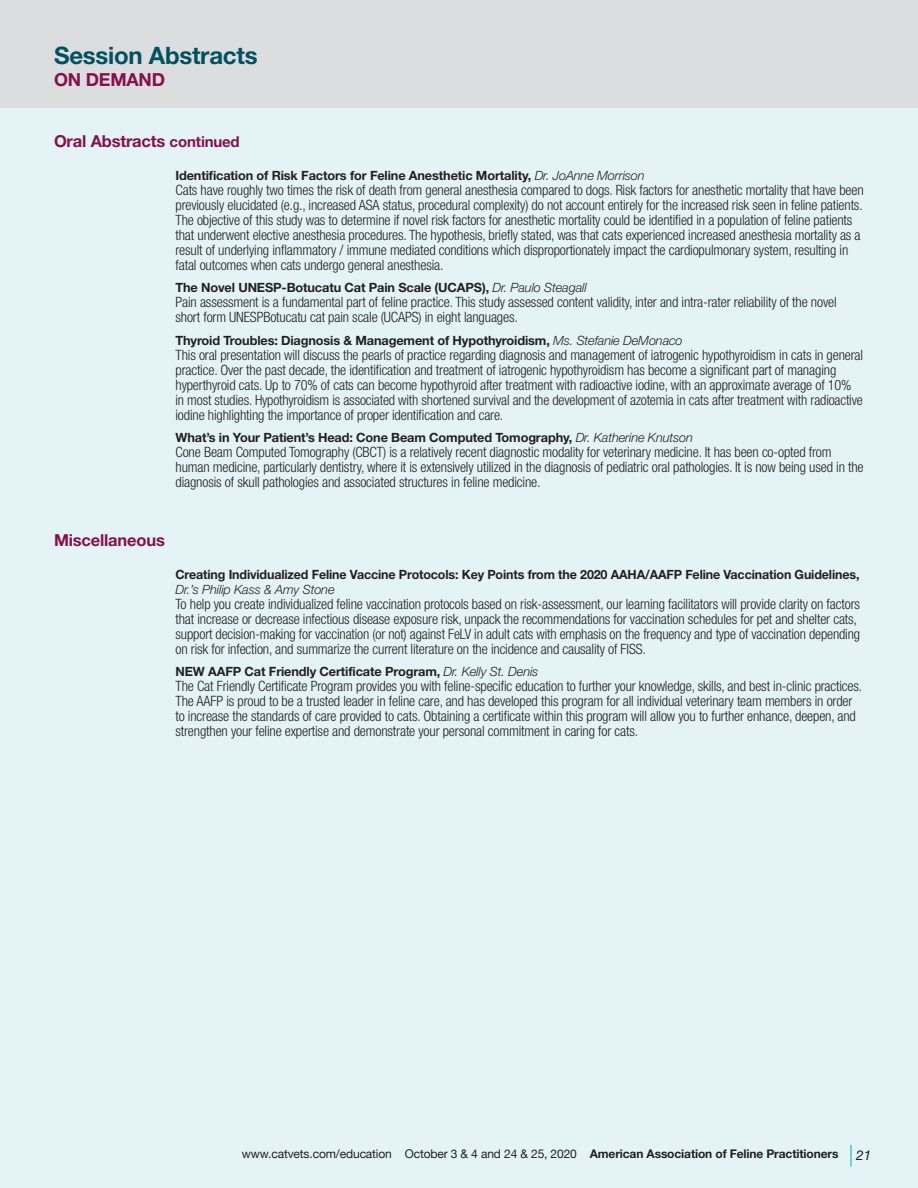
<style>
.page{position:relative;width:918px;height:1188px;background:#fff}
.page>*{position:absolute;margin:0;border:0;box-sizing:border-box;transform-origin:0 0}
.t1{font:700 24px "Helvetica Neue";letter-spacing:-.01em;color:#005260}
.t2{font:700 18px "Helvetica Neue";letter-spacing:-.01em;color:#860f4d}
.t3{font:700 16.5px "Helvetica Neue";letter-spacing:-.01em;color:#860f4d}
.t4{font:300 condensed 14.25px/15px "Helvetica Neue";letter-spacing:-.01em;color:#231f20}
.t5{font:italic 13.5px "Helvetica Neue";color:#231f20}
.t6{font:700 12.75px "Helvetica Neue";letter-spacing:-.01em;color:#231f20}
.t7{font:italic 300 12.75px "Helvetica Neue";letter-spacing:-.01em;color:#231f20}
.t8{font:12px "Helvetica Neue";letter-spacing:-.01em;color:#231f20}
.s1{font-size:15px}
.s2{font-weight:300;font-style:italic}
.s3{font-weight:700}
</style>
<div class="page">
<div style="left:0;top:96px;width:918px;height:1092px;background:#e4f4f6"></div>
<div style="left:0;top:0;width:918px;height:108px;background:#dcdddf"></div>
<hr style="left:850px;top:1145px;width:2px;height:22px;background:#4ec3cf">
<h1 class="t1" style="left:54px;top:47px;width:205px">Session Abstracts</h1>
<p class="t2" style="left:54px;top:73px;width:113px">ON DEMAND</p>
<p class="t3" style="left:54px;top:135px;width:187px">Oral Abstracts <span class="s1">continued</span></p>
<p class="t6" style="left:176px;top:171px;width:471px">Identification of Risk Factors for Feline Anesthetic Mortality, <span class="s2">Dr. JoAnne Morrison</span></p>
<p class="t4" style="left:176px;top:183px;width:690px">Cats have roughly two times the risk of death from general anesthesia compared to dogs. Risk factors for anesthetic mortality that have been previously elucidated (e.g., increased ASA status, procedural complexity) do not account entirely for the increased risk seen in feline patients.<br>The objective of this study was to determine if novel risk factors for anesthetic mortality could be identified in a population of feline patients that underwent elective anesthesia procedures. The hypothesis, briefly stated, was that cats experienced increased anesthesia mortality as a result of underlying inflammatory / immune mediated conditions which disproportionately impact the cardiopulmonary system, resulting in fatal outcomes when cats undergo general anesthesia.</p>
<p class="t6" style="left:176px;top:283px;width:413px">The Novel UNESP-Botucatu Cat Pain Scale (UCAPS), <span class="s2">Dr. Paulo Steagall</span></p>
<p class="t4" style="left:176px;top:296px;width:663px">Pain assessment is a fundamental part of feline practice. This study assessed content validity, inter and intra-rater reliability of the novel short form UNESPBotucatu cat pain scale (UCAPS) in eight languages.</p>
<p class="t6" style="left:176px;top:336px;width:509px">Thyroid Troubles: Diagnosis &amp; Management of Hypothyroidism, <span class="s2">Ms. Stefanie DeMonaco</span></p>
<p class="t4" style="left:175px;top:348px;width:689px">This oral presentation will discuss the pearls of practice regarding diagnosis and management of iatrogenic hypothyroidism in cats in general practice. Over the past decade, the identification and treatment of iatrogenic hypothyroidism has become a significant part of managing hyperthyroid cats. Up to 70% of cats can become hypothyroid after treatment with radioactive iodine, with an approximate average of 10% in most studies. Hypothyroidism is associated with shortened survival and the development of azotemia in cats after treatment with radioactive iodine highlighting the importance of proper identification and care.</p>
<p class="t6" style="left:176px;top:433px;width:519px">What’s in Your Patient’s Head: Cone Beam Computed Tomography, <span class="s2">Dr. Katherine Knutson</span></p>
<p class="t4" style="left:175px;top:446px;width:690px">Cone Beam Computed Tomography (CBCT) is a relatively recent diagnostic modality for veterinary medicine. It has been co-opted from human medicine, particularly dentistry, where it is extensively utilized in the diagnosis of pediatric oral pathologies. It is now being used in the diagnosis of skull pathologies and associated structures in feline medicine.</p>
<p class="t3" style="left:54px;top:534px;width:112px">Miscellaneous</p>
<p class="t6" style="left:176px;top:570px;width:685px">Creating Individualized Feline Vaccine Protocols: Key Points from the 2020 AAHA/AAFP Feline Vaccination Guidelines,</p>
<p class="t7" style="left:176px;top:585px;width:161px">Dr.’s Philip Kass &amp; Amy Stone</p>
<p class="t4" style="left:175px;top:597px;width:686px">To help you create individualized feline vaccination protocols based on risk-assessment, our learning facilitators will provide clarity on factors that increase or decrease infectious disease exposure risk, unpack the recommendations for vaccination schedules for pet and shelter cats, support decision-making for vaccination (or not) against FeLV in adult cats with emphasis on the frequency and type of vaccination depending on risk for infection, and summarize the current literature on the incidence and causality of FISS.</p>
<p class="t6" style="left:176px;top:667px;width:364px">NEW AAFP Cat Friendly Certificate Program, <span class="s2">Dr. Kelly St. Denis</span></p>
<p class="t4" style="left:175px;top:680px;width:688px">The Cat Friendly Certificate Program provides you with feline-specific education to further your knowledge, skills, and best in-clinic practices.<br>The AAFP is proud to be a trusted leader in feline care, and has developed this program for all individual veterinary team members in order to increase the standards of care provided to cats. Obtaining a certificate within this program will allow you to further enhance, deepen, and strengthen your feline expertise and demonstrate your personal commitment in caring for cats.</p>
<p class="t8" style="left:242px;top:1147px;width:598px">www.catvets.com/education October 3 &amp; 4 and 24 &amp; 25, 2020 <span class="s3">American Association of Feline Practitioners</span></p>
<p class="t5" style="left:856px;top:1150px;width:16px">21</p>
</div>
